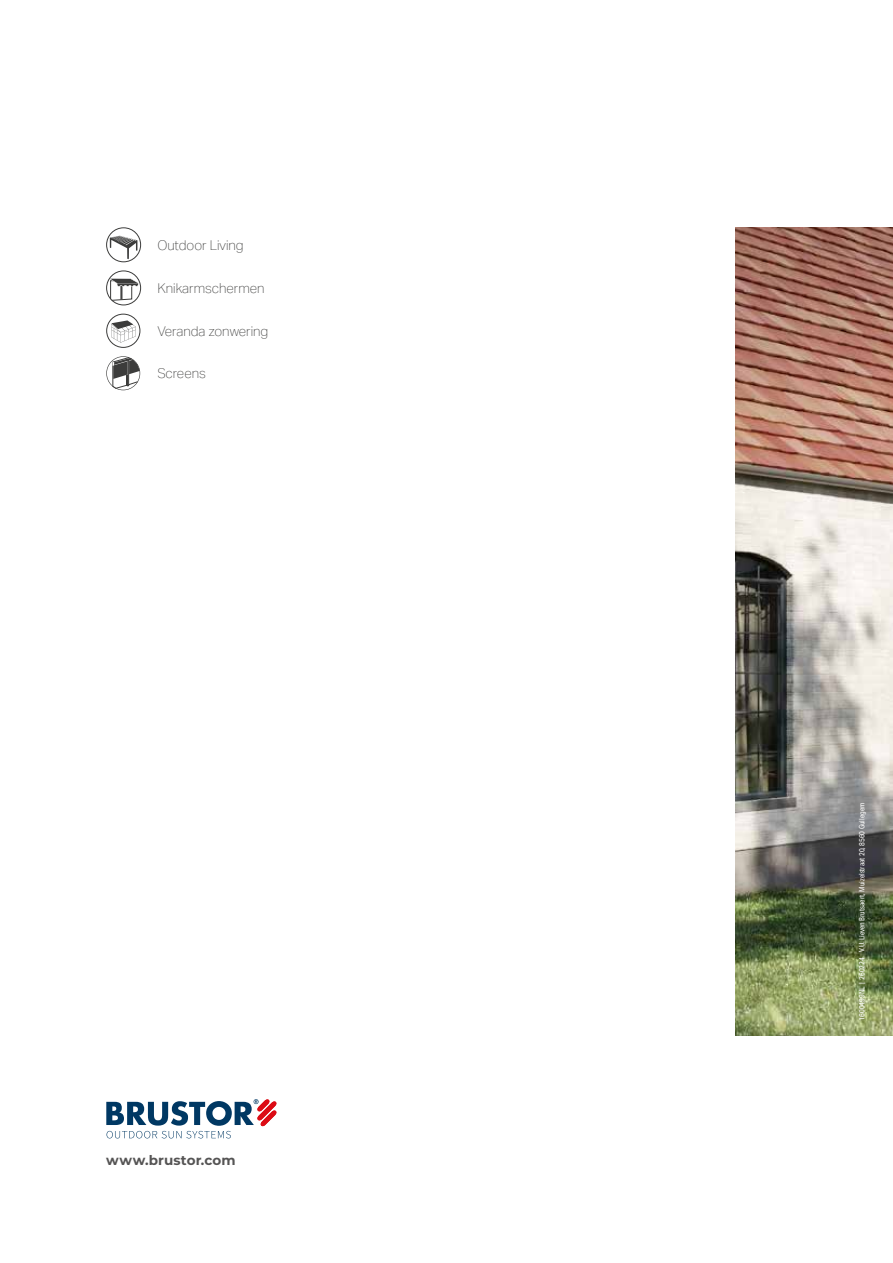
<style>
.page{position:relative;width:893px;height:1263px;background:#fff}
.page>*{position:absolute;margin:0;border:0;box-sizing:border-box;transform-origin:0 0}
.t1{font:100 13.5px "Aktiv Grotesk";color:#3c3c3b}
.t2{font:700 13.5px "Montserrat";letter-spacing:.01em;color:#555454}
.t3{font:7.5px "Aktiv Grotesk Cd";color:#fff}
</style>
<div class="page">
<svg style="left:106px;top:1099px;width:170px;height:39px"></svg>
<img style="left:736px;top:227px;width:157px;height:808px">
<div style="left:106px;top:227px;width:35px;height:35px;border:1px solid #3c3c3b;border-radius:50%"></div>
<svg style="left:110px;top:236px;width:27px;height:23px"></svg>
<svg style="left:110px;top:278px;width:28px;height:23px"></svg>
<div style="left:106px;top:271px;width:35px;height:34px;border:1px solid #3c3c3b;border-radius:50%"></div>
<svg style="left:111px;top:320px;width:25px;height:23px"></svg>
<div style="left:106px;top:314px;width:34px;height:34px;border:1px solid #3c3c3b;border-radius:50%"></div>
<svg style="left:106px;top:356px;width:34px;height:34px"></svg>
<h1 class="t1" style="left:157px;top:237px;width:88px">Outdoor Living</h1>
<h1 class="t1" style="left:157px;top:280px;width:109px">Knikarmschermen</h1>
<h1 class="t1" style="left:157px;top:323px;width:113px">Veranda zonwering</h1>
<h1 class="t1" style="left:157px;top:366px;width:50px">Screens</h1>
<h1 class="t2" style="left:106px;top:1150px;width:131px">www.brustor.com</h1>
<p class="t3" style="left:857px;top:1020px;width:219px;rotate:-90deg">1600499NL | 260224 V.U. Lieven Brutsaert, Muizelstraat 20, 8560 Gullegem</p>
</div>
